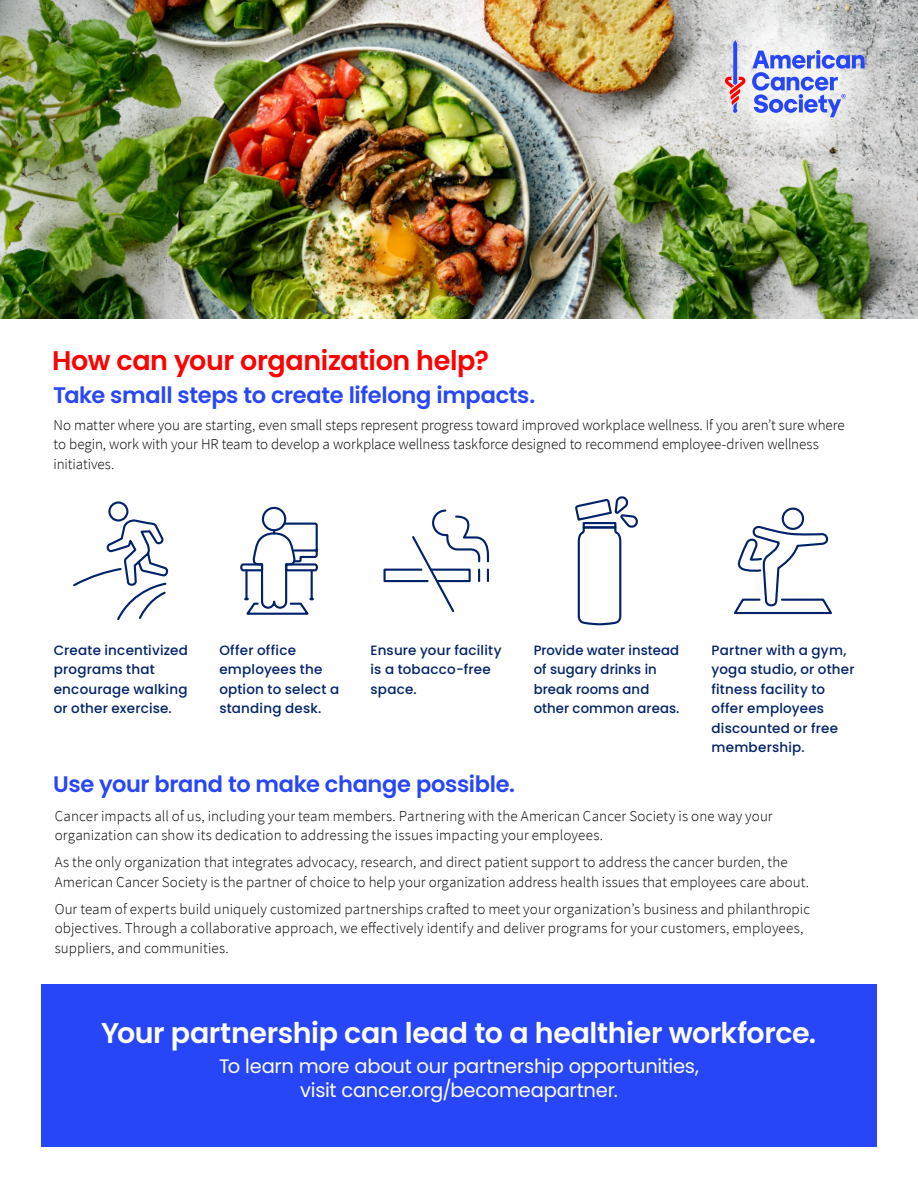
<style>
.page{position:relative;width:918px;height:1188px;background:#fff}
.page>*{position:absolute;margin:0;border:0;box-sizing:border-box;transform-origin:0 0}
.t1{font:600 28.5px "Poppins";letter-spacing:-.015em;color:#fff}
.t2{font:600 27px "Poppins";letter-spacing:-.015em;color:#f00}
.t3{font:600 22.5px "Poppins";letter-spacing:-.015em;color:#2746f8}
.t4{font:19.5px/24px "Poppins";letter-spacing:-.015em;color:#fff;text-align:center}
.t5{font:300 15px/19.5px "Source Sans Pro";letter-spacing:.005em;color:#000}
.t6{font:500 13.5px/19.5px "Poppins";letter-spacing:.015em;color:#012169}
</style>
<div class="page">
<div style="left:41px;top:985px;width:836px;height:162px;background:#2746f8"></div>
<img style="left:0;top:0;width:918px;height:318px">
<svg style="left:710px;top:0;width:169px;height:163px"></svg>
<svg style="left:575px;top:496px;width:63px;height:130px"></svg>
<svg style="left:734px;top:507px;width:98px;height:108px"></svg>
<svg style="left:73px;top:501px;width:95px;height:119px"></svg>
<svg style="left:240px;top:506px;width:78px;height:109px"></svg>
<hr style="left:245px;top:571px;width:3px;height:28px;background:#012169">
<svg style="left:383px;top:509px;width:106px;height:103px"></svg>
<h2 class="t2" style="left:52px;top:345px;width:438px">How can your organization help?</h2>
<h3 class="t3" style="left:53px;top:382px;width:483px">Take small steps to create lifelong impacts.</h3>
<p class="t5" style="left:54px;top:415px;width:792px">No matter where you are starting, even small steps represent progress toward improved workplace wellness. If you aren’t sure where to begin, work with your HR team to develop a workplace wellness taskforce designed to recommend employee-driven wellness initiatives.</p>
<p class="t6" style="left:54px;top:640px;width:136px">Create incentivized programs that encourage walking or other exercise.</p>
<p class="t6" style="left:219px;top:640px;width:121px">Offer office employees the option to select a standing desk.</p>
<p class="t6" style="left:371px;top:640px;width:132px">Ensure your facility is a tobacco-free space.</p>
<p class="t6" style="left:534px;top:640px;width:147px">Provide water instead of sugary drinks in break rooms and other common areas.</p>
<p class="t6" style="left:712px;top:640px;width:145px">Partner with a gym, yoga studio, or other fitness facility to offer employees discounted or free membership.</p>
<h3 class="t3" style="left:53px;top:771px;width:463px">Use your brand to make change possible.</h3>
<p class="t5" style="left:55px;top:806px;width:719px">Cancer impacts all of us, including your team members. Partnering with the American Cancer Society is one way your organization can show its dedication to addressing the issues impacting your employees.</p>
<p class="t5" style="left:55px;top:853px;width:756px">As the only organization that integrates advocacy, research, and direct patient support to address the cancer burden, the<br>American Cancer Society is the partner of choice to help your organization address health issues that employees care about.</p>
<p class="t5" style="left:55px;top:899px;width:757px">Our team of experts build uniquely customized partnerships crafted to meet your organization’s business and philanthropic objectives. Through a collaborative approach, we effectively identify and deliver programs for your customers, employees, suppliers, and communities.</p>
<h1 class="t1" style="left:101px;top:1016px;width:717px">Your partnership can lead to a healthier workforce.</h1>
<h3 class="t4" style="left:219px;top:1054px;width:481px">To learn more about our partnership opportunities, visit cancer.org/becomeapartner.</h3>
</div>
